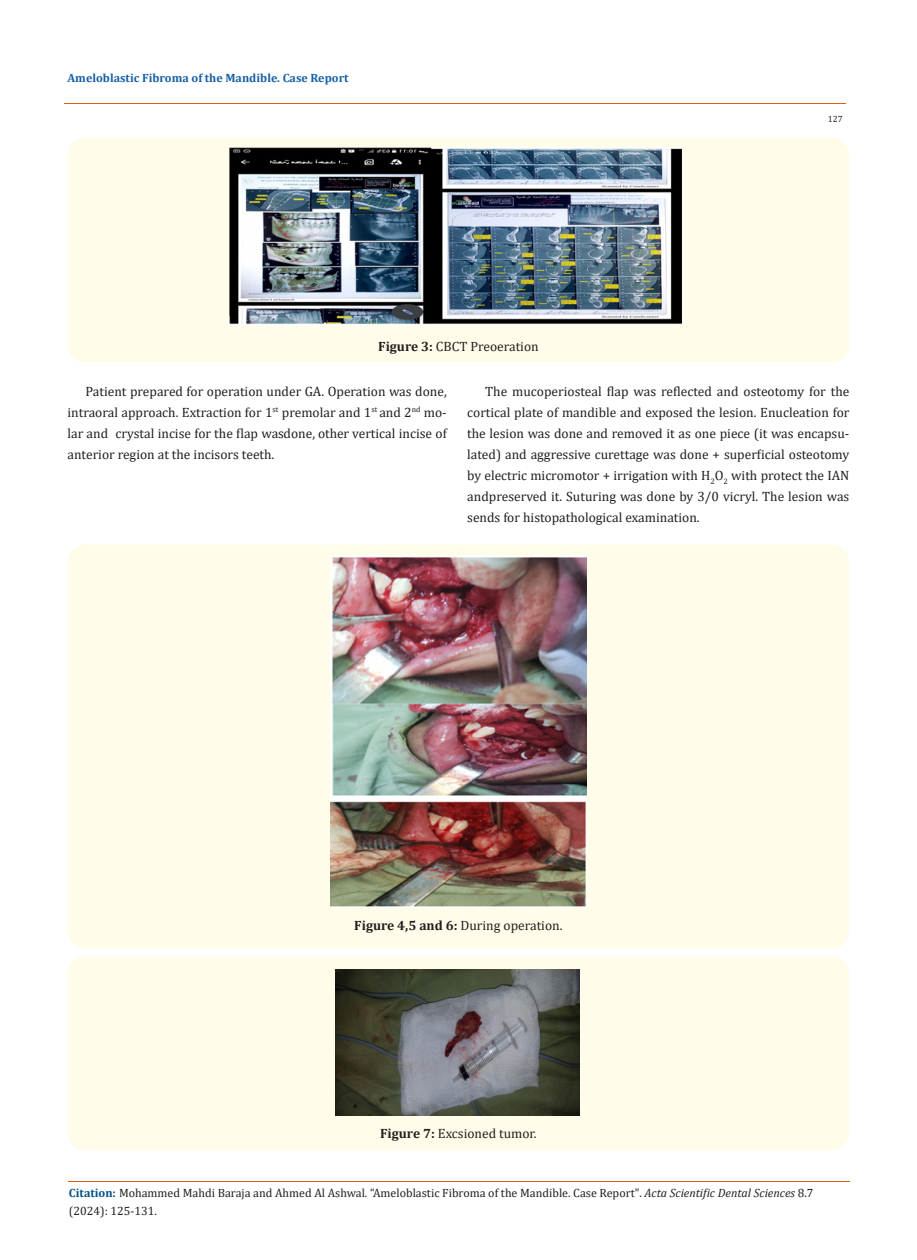
<style>
.page{position:relative;width:917px;height:1260px;background:#fff}
.page>*{position:absolute;margin:0;border:0;box-sizing:border-box;transform-origin:0 0}
.Body_Text{font:13.5px/21px "Cambria";color:#231f20;text-align:justify}
.t1{font:12px/18px "Cambria";color:#231f20}
.t2{font:700 12px "Cambria";color:#1560a6}
.t3{font:9px "Cambria";color:#231f20}
.s1{font-weight:700}
.s2{font-weight:700;color:#035089}
.s3{font-style:italic}
</style>
<div class="page">
<hr style="left:64px;top:104px;width:782px;height:1px;background:#e05d1a">
<div style="left:67px;top:138px;width:782px;height:225px;background:#fffde9;border-radius:18px"></div>
<img style="left:229px;top:147px;width:452px;height:178px">
<div style="left:67px;top:544px;width:782px;height:405px;background:#fffde9;border-radius:18px"></div>
<img style="left:330px;top:555px;width:256px;height:352px">
<div style="left:67px;top:956px;width:782px;height:194px;background:#fffde9;border-radius:18px"></div>
<img style="left:335px;top:969px;width:244px;height:147px">
<hr style="left:68px;top:1182px;width:781px;height:1px;background:#e05d1a">
<p class="t2" style="left:67px;top:69px;width:282px">Ameloblastic Fibroma of the Mandible. Case Report</p>
<p class="t3" style="left:827px;top:114px;width:16px">127</p>
<p class="Body_Text" style="left:378px;top:336px;width:162px"><span class="s1">Figure 3:</span> CBCT Preoeration</p>
<p class="Body_Text" style="left:67px;top:381px;width:381px;text-indent:18px">Patient prepared for operation under GA. Operation was done, intraoral approach. Extraction for 1<sup>st</sup> premolar and 1<sup>st</sup> and 2<sup>nd</sup> mo&shy;lar and crystal incise for the flap was done, other vertical incise of anterior region at the incisors teeth.</p>
<p class="Body_Text" style="left:467px;top:381px;width:384px;text-indent:18px">The mucoperiosteal flap was reflected and osteotomy for the cortical plate of mandible and exposed the lesion. Enucleation for the lesion was done and removed it as one piece (it was encapsu&shy;lated) and aggressive curettage was done + superficial osteotomy by electric micromotor + irrigation with H<sub>2</sub>O<sub>2</sub> with protect the IAN and preserved it. Suturing was done by 3/0 vicryl. The lesion was sends for histopathological examination.</p>
<p class="Body_Text" style="left:354px;top:915px;width:210px"><span class="s1">Figure 4,5 and 6:</span> During operation.</p>
<p class="Body_Text" style="left:380px;top:1123px;width:158px"><span class="s1">Figure 7:</span> Excsioned tumor.</p>
<p class="t1" style="left:69px;top:1183px;width:746px"><span class="s2">Citation:</span> Mohammed Mahdi Baraja and Ahmed Al Ashwal<span class="s3">.</span> “Ameloblastic Fibroma of the Mandible. Case Report". <span class="s3">Acta Scientific Dental Sciences</span> 8.7 (2024): 125-131.</p>
</div>
